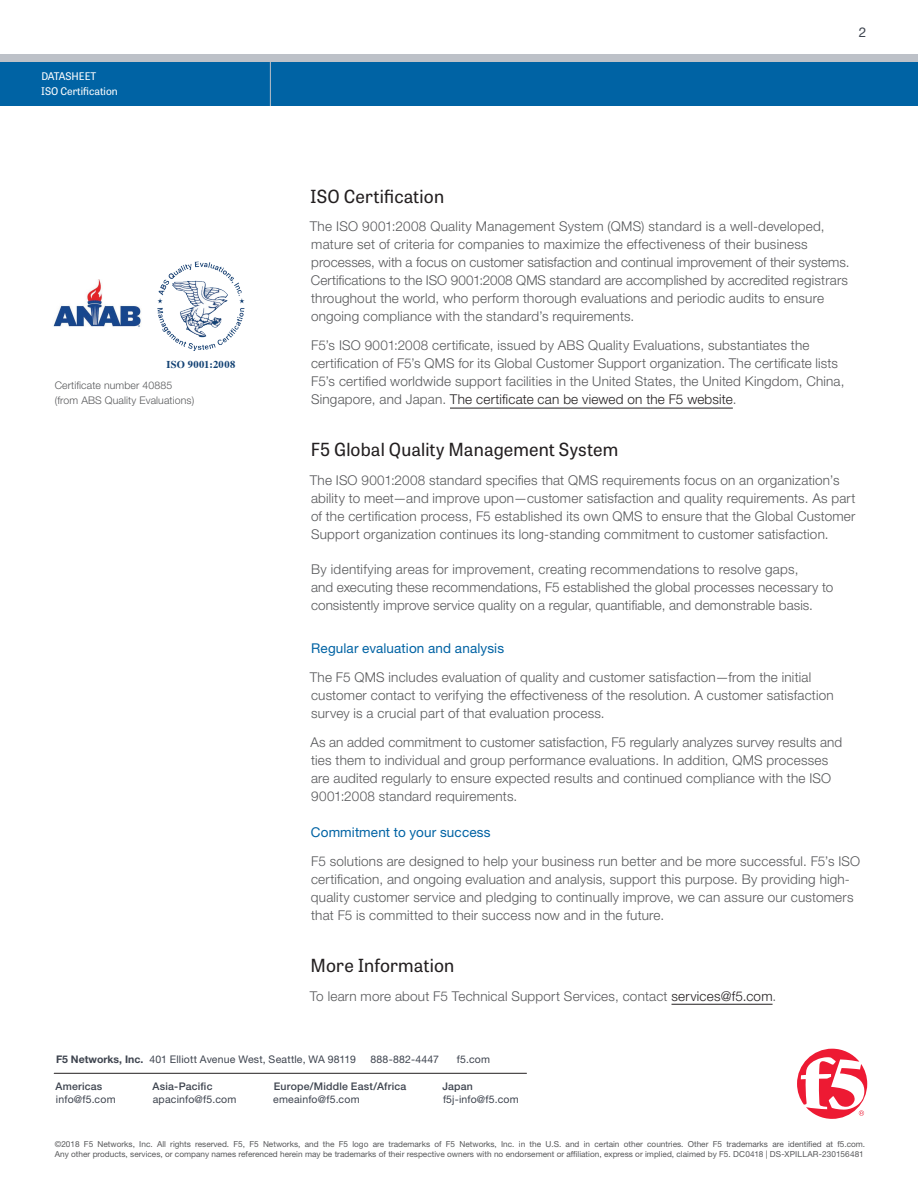
<style>
.page{position:relative;width:918px;height:1188px;background:#fff}
.page>*{position:absolute;margin:0;border:0;box-sizing:border-box;transform-origin:0 0}
.DS_subhead_black{font:18px "Tablet Gothic";letter-spacing:.01em;color:#231f20}
.DS_body_copy{font:300 13.5px/18px "Helvetica Neue LT Std";letter-spacing:.015em;color:#57585a}
.DS_sub_subhead_blue{font:13.5px "Helvetica Neue LT Std";letter-spacing:.01em;color:#0063a4}
.t1{font:13.5px "Helvetica Neue LT Std";color:#3e444f}
.t2{font:10.5px "Helvetica Neue LT Std";letter-spacing:.015em;color:#3e444f}
.t3{font:500 10.5px "Helvetica Neue LT Std";letter-spacing:.02em;color:#3e444f}
.DS_footnote{font:300 10.5px/15px "Helvetica Neue LT Std";letter-spacing:.01em;color:#57585a}
.t4{font:10.5px/15px "Tablet Gothic";color:#fff}
.DS_body_IMAGE_INLINE{font:700 10.5px "Times";letter-spacing:.035em;color:#134274}
.t5{font:8.25px/10.5px "Helvetica Neue LT Std";color:#57585a}
.s1{color:#231f20}
.s2{font-weight:700}
</style>
<div class="page">
<div style="left:0;top:56px;width:918px;height:50px;background:#0063a4"></div>
<div style="left:0;top:54px;width:918px;height:7px;background:#bdc1c8"></div>
<hr style="left:270px;top:54px;width:1px;height:52px;background:#bdc1c8">
<hr style="left:54px;top:1073px;width:473px;height:1px;background:#231f20">
<svg style="left:797px;top:1049px;width:70px;height:70px"></svg>
<img style="left:53px;top:279px;width:88px;height:48px">
<hr style="left:450px;top:408px;width:283px;height:1px;background:#231f20">
<hr style="left:672px;top:1004px;width:101px;height:1px;background:#231f20">
<img style="left:157px;top:261px;width:87px;height:89px">
<p class="t4" style="left:41px;top:68px;width:78px">DATASHEET<br>ISO Certification</p>
<p class="DS_body_IMAGE_INLINE" style="left:166px;top:354px;width:70px">ISO 9001:2008</p>
<p class="DS_footnote" style="left:55px;top:378px;width:141px">Certificate number 40885 (from ABS Quality Evaluations)</p>
<p class="t1" style="left:859px;top:24px;width:9px">2</p>
<p class="DS_subhead_black" style="left:310px;top:184px;width:135px">ISO Certification</p>
<p class="DS_body_copy" style="left:310px;top:217px;width:541px">The ISO 9001:2008 Quality Management System (QMS) standard is a well-developed, mature set of criteria for companies to maximize the effectiveness of their business processes, with a focus on customer satisfaction and continual improvement of their systems.<br>Certifications to the ISO 9001:2008 QMS standard are accomplished by accredited registrars throughout the world, who perform thorough evaluations and periodic audits to ensure ongoing compliance with the standard’s requirements.</p>
<p class="DS_body_copy" style="left:311px;top:336px;width:535px">F5’s ISO 9001:2008 certificate, issued by ABS Quality Evaluations, substantiates the certification of F5’s QMS for its Global Customer Support organization. The certificate lists F5’s certified worldwide support facilities in the United States, the United Kingdom, China, Singapore, and Japan. <span class="s1">The certificate can be viewed on the F5 website</span>.</p>
<p class="DS_subhead_black" style="left:311px;top:437px;width:309px">F5 Global Quality Management System</p>
<p class="DS_body_copy" style="left:310px;top:471px;width:547px">The ISO 9001:2008 standard specifies that QMS requirements focus on an organization’s ability to meet—and improve upon—customer satisfaction and quality requirements. As part of the certification process, F5 established its own QMS to ensure that the Global Customer Support organization continues its long-standing commitment to customer satisfaction.</p>
<p class="DS_body_copy" style="left:311px;top:560px;width:524px">By identifying areas for improvement, creating recommendations to resolve gaps,<br>and executing these recommendations, F5 established the global processes necessary to consistently improve service quality on a regular, quantifiable, and demonstrable basis.</p>
<p class="DS_sub_subhead_blue" style="left:311px;top:640px;width:194px">Regular evaluation and analysis</p>
<p class="DS_body_copy" style="left:310px;top:668px;width:525px">The F5 QMS includes evaluation of quality and customer satisfaction—from the initial customer contact to verifying the effectiveness of the resolution. A customer satisfaction survey is a crucial part of that evaluation process.</p>
<p class="DS_body_copy" style="left:310px;top:733px;width:533px">As an added commitment to customer satisfaction, F5 regularly analyzes survey results and ties them to individual and group performance evaluations. In addition, QMS processes are audited regularly to ensure expected results and continued compliance with the ISO 9001:2008 standard requirements.</p>
<p class="DS_sub_subhead_blue" style="left:311px;top:825px;width:181px">Commitment to your success</p>
<p class="DS_body_copy" style="left:311px;top:852px;width:551px">F5 solutions are designed to help your business run better and be more successful. F5’s ISO certification, and ongoing evaluation and analysis, support this purpose. By providing high&shy;quality customer service and pledging to continually improve, we can assure our customers that F5 is committed to their success now and in the future.</p>
<p class="DS_subhead_black" style="left:311px;top:953px;width:145px">More Information</p>
<p class="DS_body_copy" style="left:310px;top:987px;width:468px">To learn more about F5 Technical Support Services, contact <span class="s1">services@f5.com</span>.</p>
<p class="t2" style="left:56px;top:1053px;width:301px"><span class="s2">F5 Networks, Inc.</span> 401 Elliott Avenue West, Seattle, WA 98119</p>
<p class="t2" style="left:370px;top:1053px;width:70px">888-882-4447</p>
<p class="t2" style="left:457px;top:1053px;width:35px">f5.com</p>
<p class="t3" style="left:153px;top:1080px;width:61px">Asia-Pacific</p>
<p class="t2" style="left:153px;top:1093px;width:85px">apacinfo@f5.com</p>
<p class="t3" style="left:274px;top:1080px;width:134px">Europe/Middle East/Africa</p>
<p class="t2" style="left:273px;top:1093px;width:88px">emeainfo@f5.com</p>
<p class="t3" style="left:55px;top:1080px;width:49px">Americas</p>
<p class="t2" style="left:56px;top:1093px;width:61px">info@f5.com</p>
<p class="t3" style="left:442px;top:1080px;width:32px">Japan</p>
<p class="t2" style="left:443px;top:1093px;width:77px">f5j-info@f5.com</p>
<p class="t5" style="left:55px;top:1138px;width:812px">©2018 F5 Networks, Inc. All rights reserved. F5, F5 Networks, and the F5 logo are trademarks of F5 Networks, Inc. in the U.S. and in certain other countries. Other F5 trademarks are identified at f5.com.<br>Any other products, services, or company names referenced herein may be trademarks of their respective owners with no endorsement or affiliation, express or implied, claimed by F5. DC0418 | DS-XPILLAR-230156481</p>
</div>
